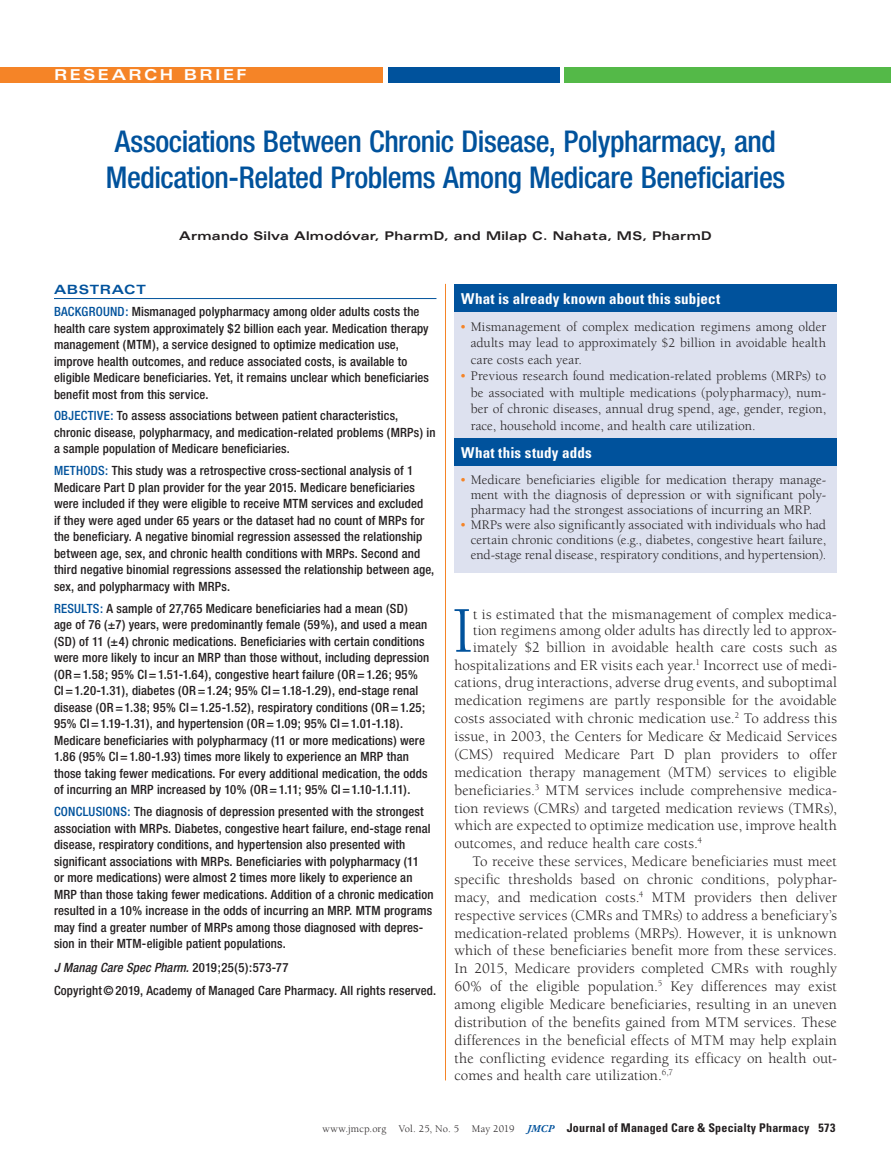
<style>
.page{position:relative;width:891px;height:1175px;background:#fff}
.page>*{position:absolute;margin:0;border:0;box-sizing:border-box;transform-origin:0 0}
.t1{font:66.9px "Berkeley Pro";color:#00529c}
.t2{font:500 condensed 30px/36px "Helvetica Neue";letter-spacing:-.015em;color:#00529c;text-align:center}
.t3{font:15px "Berkeley Pro";letter-spacing:.005em;color:#231f20}
.t4{font:700 condensed 15px "Univers";letter-spacing:.01em;color:#fff}
.t5{font:700 expanded 15px "Univers";letter-spacing:.16em;color:#fff}
.t6{font:13.5px/16.5px "Berkeley Pro";letter-spacing:.01em;color:#231f20;text-align:justify}
.t7{font:500 condensed 12.75px/16.5px "Helvetica Neue";letter-spacing:.01em;color:#231f20}
.t8{font:700 expanded 12.75px "Univers";letter-spacing:.045em;color:#00529c}
.t9{font:700 condensed 12px "Univers";letter-spacing:.015em;color:#231f20}
.t10{font:700 expanded 12px "Univers";letter-spacing:.02em;color:#231f20}
.s1{color:#00529c}
.s2{font-style:italic}
.s3{color:#f58427}
.s4{font-family:"Berkeley Pro";font-weight:400;font-stretch:normal;font-size:10.5px}
.s5{font-family:"Adobe Garamond Pro";font-style:italic;font-stretch:normal;font-size:10.5px;color:#00529c}
</style>
<div class="page">
<hr style="left:54px;top:298px;width:382px;height:1px;background:#00529c">
<hr style="left:445px;top:284px;width:1px;height:796px;background:#f58427">
<div style="left:0;top:67px;width:383px;height:15px;background:#f58427"></div>
<div style="left:388px;top:67px;width:172px;height:15px;background:#00529c"></div>
<div style="left:565px;top:67px;width:326px;height:16px;background:#54b948"></div>
<div style="left:455px;top:302px;width:382px;height:212px;background:#dde1ef"></div>
<div style="left:455px;top:284px;width:382px;height:27px;background:#00529c"></div>
<div style="left:455px;top:448px;width:382px;height:124px;background:#dde1ef"></div>
<div style="left:455px;top:438px;width:382px;height:28px;background:#00529c"></div>
<p class="t5" style="left:54px;top:66px;width:194px">RESEARCH BRIEF</p>
<h2 class="t2" style="left:106px;top:123px;width:681px">Associations Between Chronic Disease, Polypharmacy, and<br>Medication-Related Problems Among Medicare Beneficiaries</h2>
<p class="t10" style="left:179px;top:229px;width:534px">Armando Silva Almodóvar, PharmD, and Milap C. Nahata, MS, PharmD</p>
<p class="t8" style="left:54px;top:282px;width:93px">ABSTRACT</p>
<p class="t7" style="left:54px;top:303px;width:377px"><span class="s1">BACKGROUND:</span> Mismanaged polypharmacy among older adults costs the health care system approximately $2 billion each year. Medication therapy management (MTM), a service designed to optimize medication use, improve health outcomes, and reduce associated costs, is available to eligible Medicare beneficiaries. Yet, it remains unclear which beneficiaries benefit most from this service.</p>
<p class="t7" style="left:54px;top:407px;width:383px"><span class="s1">OBJECTIVE:</span> To assess associations between patient characteristics, chronic disease, polypharmacy, and medication-related problems (MRPs) in a sample population of Medicare beneficiaries.</p>
<p class="t7" style="left:54px;top:462px;width:382px"><span class="s1">METHODS:</span> This study was a retrospective cross-sectional analysis of 1<br>Medicare Part D plan provider for the year 2015. Medicare beneficiaries were included if they were eligible to receive MTM services and excluded<br>if they were aged under 65 years or the dataset had no count of MRPs for the beneficiary. A negative binomial regression assessed the relationship between age, sex, and chronic health conditions with MRPs. Second and third negative binomial regressions assessed the relationship between age, sex, and polypharmacy with MRPs.</p>
<p class="t7" style="left:54px;top:600px;width:377px"><span class="s1">RESULTS:</span> A sample of 27,765 Medicare beneficiaries had a mean (SD)<br>age of 76 (±7) years, were predominantly female (59%), and used a mean (SD) of 11 (±4) chronic medications. Beneficiaries with certain conditions were more likely to incur an MRP than those without, including depression (OR=1.58; 95% CI=1.51-1.64), congestive heart failure (OR=1.26; 95% CI=1.20-1.31), diabetes (OR=1.24; 95% CI=1.18-1.29), end-stage renal disease (OR=1.38; 95% CI=1.25-1.52), respiratory conditions (OR=1.25; 95% CI=1.19-1.31), and hypertension (OR=1.09; 95% CI=1.01-1.18).<br>Medicare beneficiaries with polypharmacy (11 or more medications) were 1.86 (95% CI=1.80-1.93) times more likely to experience an MRP than those taking fewer medications. For every additional medication, the odds of incurring an MRP increased by 10% (OR=1.11; 95% CI=1.10-1.1.11).</p>
<p class="t7" style="left:54px;top:803px;width:381px"><span class="s1">CONCLUSIONS:</span> The diagnosis of depression presented with the strongest association with MRPs. Diabetes, congestive heart failure, end-stage renal disease, respiratory conditions, and hypertension also presented with significant associations with MRPs. Beneficiaries with polypharmacy (11<br>or more medications) were almost 2 times more likely to experience an MRP than those taking fewer medications. Addition of a chronic medication resulted in a 10% increase in the odds of incurring an MRP. MTM programs may find a greater number of MRPs among those diagnosed with depres&shy;sion in their MTM-eligible patient populations.</p>
<p class="t7" style="left:54px;top:955px;width:384px;line-height:23.4px"><span class="s2">J Manag Care Spec Pharm.</span> 2019;25(5):573-77<br>Copyright©2019, Academy of Managed Care Pharmacy. All rights reserved.</p>
<p class="t4" style="left:461px;top:289px;width:261px">What is already known about this subject</p>
<p class="t6" style="left:471px;top:318px;width:357px;text-indent:-11px"><span class="s3">•</span> Mismanagement of complex medication regimens among older adults may lead to approximately $2 billion in avoidable health care costs each year.</p>
<p class="t6" style="left:471px;top:368px;width:357px;text-indent:-11px"><span class="s3">•</span> Previous research found medication-related problems (MRPs) to be associated with multiple medications (polypharmacy), num&shy;ber of chronic diseases, annual drug spend, age, gender, region, race, household income, and health care utilization.</p>
<p class="t4" style="left:461px;top:443px;width:132px">What this study adds</p>
<p class="t6" style="left:471px;top:472px;width:357px;line-height:15px;text-indent:-11px"><span class="s3">•</span> Medicare beneficiaries eligible for medication therapy manage&shy;ment with the diagnosis of depression or with significant poly&shy;pharmacy had the strongest associations of incurring an MRP.</p>
<p class="t6" style="left:471px;top:517px;width:357px;line-height:15px;text-indent:-11px"><span class="s3">•</span> MRPs were also significantly associated with individuals who had certain chronic conditions (e.g., diabetes, congestive heart failure, end-stage renal disease, respiratory conditions, and hypertension).</p>
<h1 class="t1" style="left:452px;top:593px;width:23px">I</h1>
<p class="t3" style="left:473px;top:605px;width:365px">t is estimated that the mismanagement of complex medica-</p>
<p class="t3" style="left:473px;top:622px;width:365px">tion regimens among older adults has directly led to approx-</p>
<p class="t3" style="left:473px;top:638px;width:365px">imately $2 billion in avoidable health care costs such as</p>
<p class="t3" style="left:455px;top:656px;width:384px">hospitalizations and ER visits each year.<sup>1</sup> Incorrect use of medi-</p>
<p class="t3" style="left:455px;top:674px;width:384px">cations, drug interactions, adverse drug events, and suboptimal</p>
<p class="t3" style="left:455px;top:692px;width:384px">medication regimens are partly responsible for the avoidable</p>
<p class="t3" style="left:455px;top:710px;width:384px">costs associated with chronic medication use.<sup>2</sup> To address this</p>
<p class="t3" style="left:455px;top:728px;width:384px">issue, in 2003, the Centers for Medicare &amp; Medicaid Services</p>
<p class="t3" style="left:455px;top:746px;width:384px">(CMS) required Medicare Part D plan providers to offer</p>
<p class="t3" style="left:455px;top:763px;width:384px">medication therapy management (MTM) services to eligible</p>
<p class="t3" style="left:455px;top:781px;width:384px">beneficiaries.<sup>3</sup> MTM services include comprehensive medica-</p>
<p class="t3" style="left:455px;top:799px;width:384px">tion reviews (CMRs) and targeted medication reviews (TMRs),</p>
<p class="t3" style="left:455px;top:817px;width:384px">which are expected to optimize medication use, improve health</p>
<p class="t3" style="left:455px;top:835px;width:249px">outcomes, and reduce health care costs.<sup>4</sup></p>
<p class="t3" style="left:473px;top:853px;width:366px">To receive these services, Medicare beneficiaries must meet</p>
<p class="t3" style="left:455px;top:871px;width:384px">specific thresholds based on chronic conditions, polyphar-</p>
<p class="t3" style="left:455px;top:888px;width:384px">macy, and medication costs.<sup>4</sup> MTM providers then deliver</p>
<p class="t3" style="left:455px;top:906px;width:384px">respective services (CMRs and TMRs) to address a beneficiary’s</p>
<p class="t3" style="left:455px;top:924px;width:384px">medication-related problems (MRPs). However, it is unknown</p>
<p class="t3" style="left:455px;top:942px;width:384px">which of these beneficiaries benefit more from these services.</p>
<p class="t3" style="left:455px;top:960px;width:384px">In 2015, Medicare providers completed CMRs with roughly</p>
<p class="t3" style="left:455px;top:978px;width:384px">60% of the eligible population.<sup>5</sup> Key differences may exist</p>
<p class="t3" style="left:455px;top:996px;width:384px">among eligible Medicare beneficiaries, resulting in an uneven</p>
<p class="t3" style="left:455px;top:1013px;width:384px">distribution of the benefits gained from MTM services. These</p>
<p class="t3" style="left:455px;top:1031px;width:384px">differences in the beneficial effects of MTM may help explain</p>
<p class="t3" style="left:455px;top:1049px;width:384px">the conflicting evidence regarding its efficacy on health out-</p>
<p class="t3" style="left:455px;top:1067px;width:220px">comes and health care utilization.<sup>6,7</sup></p>
<p class="t9" style="left:323px;top:1120px;width:514px"><span class="s4">www.jmcp.org Vol. 25, No. 5 May 2019</span> <span class="s5">JMCP</span> Journal of Managed Care &amp; Specialty Pharmacy 573</p>
</div>
